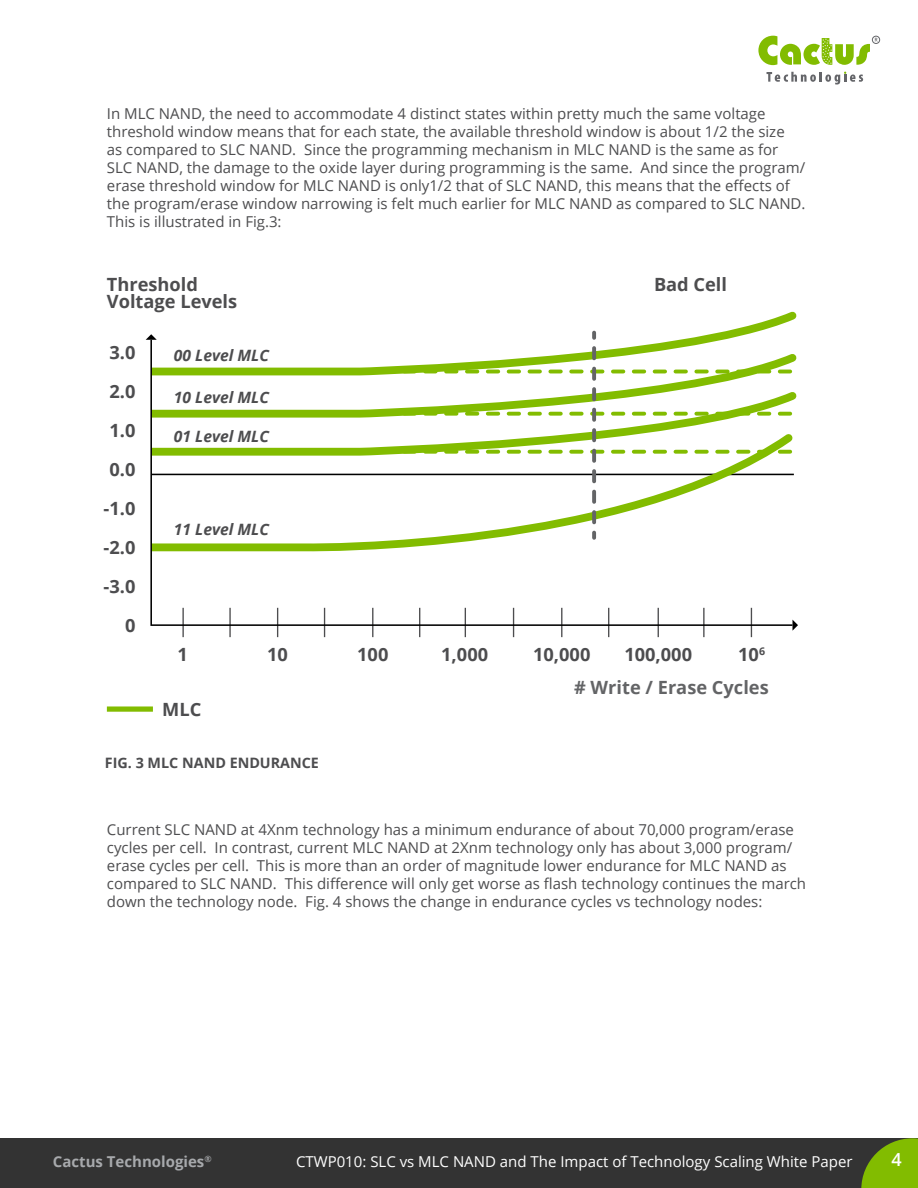
<style>
.page{position:relative;width:918px;height:1188px;background:#fff}
.page>*{position:absolute;margin:0;border:0;box-sizing:border-box;transform-origin:0 0}
.t1{font:700 18.3px/39.2px "Open Sans";color:#4d4d4f}
.t2{font:700 18.3px/32.4px "Open Sans";color:#636466;text-align:right}
.t3{font:600 18px "Open Sans";color:#fff}
.t4{font:italic 700 15.6px "Open Sans";color:#4d4d4f}
.t5{font:15px/18px "Open Sans";color:#4d4d4f}
.t6{font:15px "Open Sans";color:#fff}
.t7{font:700 15px "Open Sans";color:#a7a9ac}
.t8{font:700 14.4px "Open Sans";color:#4d4d4f}
.t9{font:600 8.7px "Open Sans";color:#a7a9ac}
.s1{color:#4d4d4f}
</style>
<div class="page">
<div style="left:0;top:1138px;width:918px;height:50px;background:#333"></div>
<svg style="left:861px;top:1138px;width:57px;height:50px"></svg>
<svg style="left:767px;top:72px;width:96px;height:13px"></svg>
<svg style="left:758px;top:36px;width:120px;height:29px"></svg>
<div style="left:872px;top:36px;width:8px;height:8px;border:1px solid #646569;border-radius:50%"></div>
<hr style="left:182px;top:608px;width:2px;height:29px;background:#4d4d4f">
<hr style="left:229px;top:608px;width:2px;height:29px;background:#4d4d4f">
<hr style="left:703px;top:608px;width:2px;height:29px;background:#4d4d4f">
<div style="left:107px;top:706px;width:46px;height:6px;background:#82bc00"></div>
<svg style="left:792px;top:621px;width:6px;height:10px"></svg>
<svg style="left:145px;top:311px;width:652px;height:51px"></svg>
<div style="left:141px;top:357px;width:9px;height:205px;background:#fff"></div>
<svg style="left:150px;top:338px;width:644px;height:289px"></svg>
<svg style="left:592px;top:333px;width:4px;height:5px"></svg>
<svg style="left:154px;top:348px;width:638px;height:179px"></svg>
<svg style="left:592px;top:533px;width:4px;height:5px"></svg>
<p class="t5" style="left:107px;top:105px;width:700px">In MLC NAND, the need to accommodate 4 distinct states within pretty much the same voltage threshold window means that for each state, the available threshold window is about 1/2 the size<br>as compared to SLC NAND. Since the programming mechanism in MLC NAND is the same as for SLC NAND, the damage to the oxide layer during programming is the same. And since the program/ erase threshold window for MLC NAND is only1/2 that of SLC NAND, this means that the effects of the program/erase window narrowing is felt much earlier for MLC NAND as compared to SLC NAND.<br>This is illustrated in Fig.3:</p>
<p class="t1" style="left:107px;top:276px;width:132px;line-height:17px">Threshold<br>Voltage Levels</p>
<p class="t1" style="left:654px;top:265px;width:75px">Bad Cell</p>
<p class="t1" style="left:104px;top:332px;width:33px;text-align:right">3.0<br>2.0<br>1.0<br>0.0 -1.0 -2.0 -3.0<br>0</p>
<p class="t4" style="left:174px;top:344px;width:96px">00 Level MLC</p>
<p class="t4" style="left:174px;top:387px;width:96px">10 Level MLC</p>
<p class="t4" style="left:174px;top:425px;width:96px">01 Level MLC</p>
<p class="t4" style="left:174px;top:518px;width:96px">11 Level MLC</p>
<p class="t1" style="left:177px;top:635px;width:12px">1</p>
<p class="t1" style="left:162px;top:689px;width:41px">MLC</p>
<p class="t2" style="left:574px;top:638px;width:196px"><span class="s1">10</span><sup>6<br></sup># Write / Erase Cycles</p>
<p class="t1" style="left:267px;top:635px;width:22px">10</p>
<p class="t1" style="left:357px;top:635px;width:33px">100</p>
<p class="t1" style="left:441px;top:635px;width:48px">1,000</p>
<p class="t1" style="left:533px;top:635px;width:59px">10,000</p>
<p class="t1" style="left:624px;top:635px;width:69px">100,000</p>
<p class="t8" style="left:105px;top:753px;width:216px">FIG. 3 MLC NAND ENDURANCE</p>
<p class="t5" style="left:107px;top:820px;width:701px">Current SLC NAND at 4Xnm technology has a minimum endurance of about 70,000 program/erase cycles per cell. In contrast, current MLC NAND at 2Xnm technology only has about 3,000 program/ erase cycles per cell. This is more than an order of magnitude lower endurance for MLC NAND as compared to SLC NAND. This difference will only get worse as flash technology continues the march down the technology node. Fig. 4 shows the change in endurance cycles vs technology nodes:</p>
<p class="t9" style="left:204px;top:1152px;width:9px">®</p>
<p class="t3" style="left:891px;top:1148px;width:12px">4</p>
<p class="t7" style="left:53px;top:1151px;width:153px">Cactus Technologies</p>
<p class="t6" style="left:296px;top:1151px;width:558px">CTWP010: SLC vs MLC NAND and The Impact of Technology Scaling White Paper</p>
</div>
